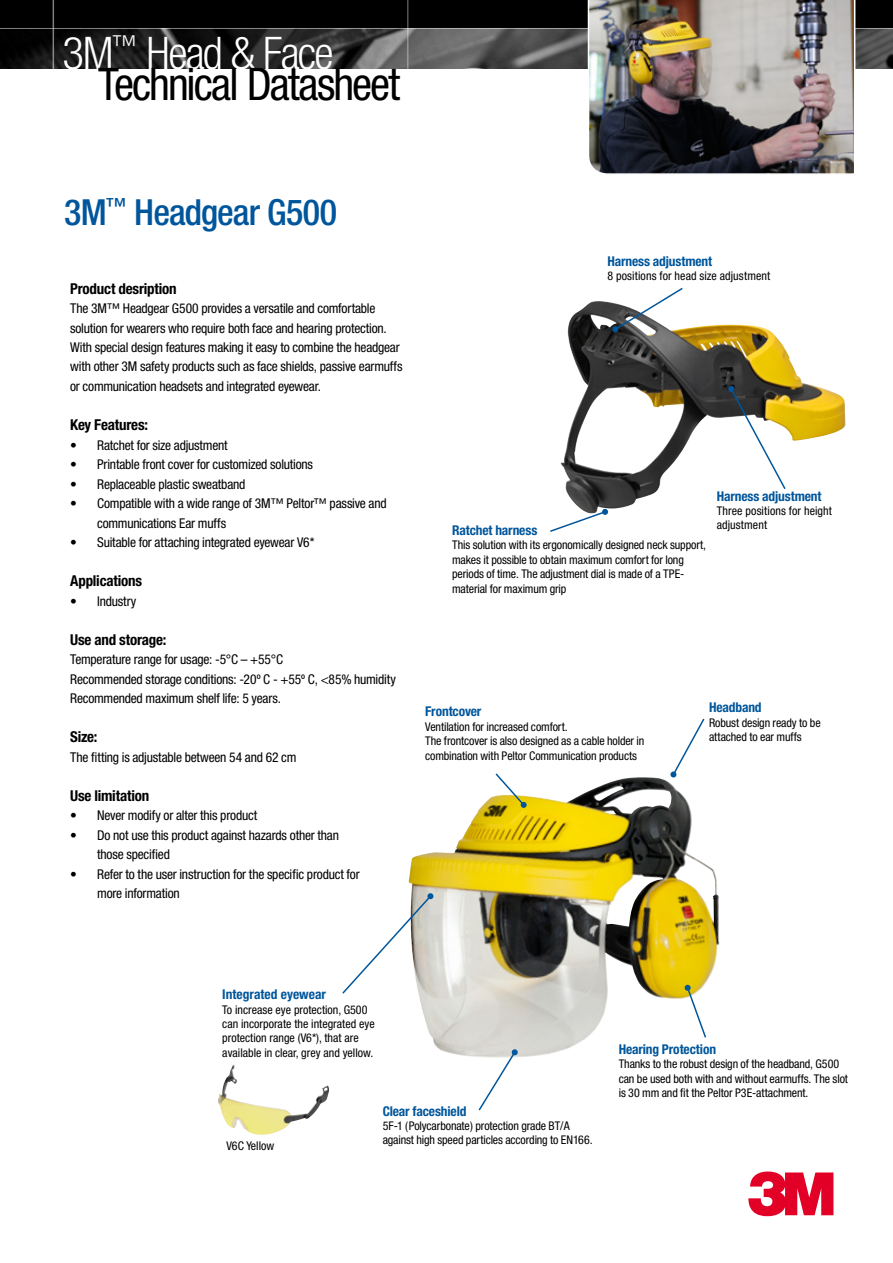
<style>
.page{position:relative;width:893px;height:1263px;background:#fff}
.page>*{position:absolute;margin:0;border:0;box-sizing:border-box;transform-origin:0 0}
.t1{font:condensed 45px "Helvetica Neue LT Pro";letter-spacing:-.04em;color:#000}
.t2{font:300 condensed 45px "Helvetica Neue LT Pro";letter-spacing:-.04em;color:#fff}
.t3{font:500 condensed 36px "Helvetica Neue";letter-spacing:-.025em;color:#00569c}
.t4{font:700 condensed 15px "Helvetica Neue LT Pro";letter-spacing:-.015em;color:#000}
.t5{font:condensed 13.5px/19.5px "Helvetica Neue LT Pro";letter-spacing:-.015em;color:#000}
.t6{font:700 condensed 13.5px "Helvetica Neue";letter-spacing:-.01em;color:#00569c}
.t7{font:condensed 12px/14.4px "Helvetica Neue";letter-spacing:-.01em;color:#000}
.t8{font:condensed 12px/14.4px "Helvetica Neue LT Pro";letter-spacing:.01em;color:#000}
</style>
<div class="page">
<div style="left:0;top:0;width:893px;height:29px;background:#000"></div>
<img style="left:0;top:29px;width:893px;height:39px">
<hr style="left:0;top:28px;width:893px;height:1px;background:#fff">
<hr style="left:53px;top:0;width:1px;height:81px;background:#fff">
<hr style="left:407px;top:0;width:1px;height:99px;background:#fff">
<img style="left:587px;top:0;width:269px;height:174px">
<svg style="left:748px;top:1171px;width:85px;height:45px"></svg>
<img style="left:408px;top:778px;width:312px;height:279px">
<svg style="left:494px;top:773px;width:33px;height:35px"></svg>
<svg style="left:685px;top:985px;width:22px;height:54px"></svg>
<svg style="left:477px;top:1049px;width:41px;height:62px"></svg>
<svg style="left:342px;top:893px;width:91px;height:102px"></svg>
<svg style="left:670px;top:718px;width:35px;height:59px"></svg>
<img style="left:561px;top:302px;width:285px;height:210px">
<svg style="left:612px;top:287px;width:72px;height:45px"></svg>
<svg style="left:550px;top:509px;width:58px;height:23px"></svg>
<svg style="left:728px;top:386px;width:59px;height:105px"></svg>
<img style="left:218px;top:1064px;width:111px;height:71px">
<h1 class="t2" style="left:63px;top:28px;width:272px">3M<sup>™</sup> Head &amp; Face</h1>
<h1 class="t1" style="left:98px;top:58px;width:304px">Technical Datasheet</h1>
<h2 class="t3" style="left:64px;top:191px;width:274px">3M<sup>™</sup> Headgear G500</h2>
<p class="t4" style="left:70px;top:279px;width:108px">Product desription</p>
<p class="t5" style="left:70px;top:298px;width:334px">The 3M™ Headgear G500 provides a versatile and comfortable solution for wearers who require both face and hearing protection.<br>With special design features making it easy to combine the headgear with other 3M safety products such as face shields, passive earmuffs or communication headsets and integrated eyewear.</p>
<p class="t4" style="left:70px;top:416px;width:79px">Key Features:</p>
<p class="t5" style="left:70px;top:435px;width:159px">• Ratchet for size adjustment</p>
<p class="t5" style="left:70px;top:454px;width:244px">• Printable front cover for customized solutions</p>
<p class="t5" style="left:70px;top:474px;width:177px">• Replaceable plastic sweatband</p>
<p class="t5" style="left:97px;top:493px;width:291px;text-indent:-27px">• Compatible with a wide range of 3M™ Peltor™ passive and communications Ear muffs</p>
<p class="t5" style="left:70px;top:532px;width:246px">• Suitable for attaching integrated eyewear V6*</p>
<p class="t4" style="left:70px;top:572px;width:73px">Applications</p>
<p class="t5" style="left:70px;top:591px;width:68px">• Industry</p>
<p class="t4" style="left:70px;top:630px;width:98px">Use and storage:</p>
<p class="t5" style="left:70px;top:649px;width:327px">Temperature range for usage: -5°C – +55°C<br>Recommended storage conditions: -20º C - +55º C, &lt;85% humidity<br>Recommended maximum shelf life: 5 years.</p>
<p class="t4" style="left:70px;top:728px;width:29px">Size:</p>
<p class="t5" style="left:70px;top:747px;width:228px">The fitting is adjustable between 54 and 62 cm</p>
<p class="t4" style="left:70px;top:786px;width:81px">Use limitation</p>
<p class="t5" style="left:70px;top:805px;width:189px">• Never modify or alter this product</p>
<p class="t5" style="left:97px;top:825px;width:243px;text-indent:-27px">• Do not use this product against hazards other than those specified</p>
<p class="t5" style="left:97px;top:864px;width:264px;text-indent:-27px">• Refer to the user instruction for the specific product for more information</p>
<p class="t6" style="left:607px;top:253px;width:106px">Harness adjustment</p>
<p class="t8" style="left:607px;top:268px;width:164px">8 positions for head size adjustment</p>
<p class="t6" style="left:452px;top:522px;width:87px">Ratchet harness</p>
<p class="t7" style="left:452px;top:538px;width:255px">This solution with its ergonomically designed neck support, makes it possible to obtain maximum comfort for long periods of time. The adjustment dial is made of a TPE&shy;material for maximum grip</p>
<p class="t6" style="left:717px;top:488px;width:106px">Harness adjustment</p>
<p class="t8" style="left:717px;top:503px;width:117px">Three positions for height adjustment</p>
<p class="t6" style="left:425px;top:703px;width:58px">Frontcover</p>
<p class="t7" style="left:425px;top:719px;width:221px">Ventilation for increased comfort.<br>The frontcover is also designed as a cable holder in combination with Peltor Communication products</p>
<p class="t6" style="left:709px;top:699px;width:54px">Headband</p>
<p class="t7" style="left:709px;top:715px;width:113px">Robust design ready to be attached to ear muffs</p>
<p class="t6" style="left:222px;top:986px;width:105px">Integrated eyewear</p>
<p class="t7" style="left:222px;top:1002px;width:154px">To increase eye protection, G500 can incorporate the integrated eye protection range (V6*), that are available in clear, grey and yellow.</p>
<p class="t6" style="left:619px;top:1041px;width:99px">Hearing Protection</p>
<p class="t7" style="left:619px;top:1057px;width:231px">Thanks to the robust design of the headband, G500 can be used both with and without earmuffs. The slot is 30 mm and fit the Peltor P3E-attachment.</p>
<p class="t8" style="left:226px;top:1139px;width:50px">V6C Yellow</p>
<p class="t6" style="left:383px;top:1102px;width:85px">Clear faceshield</p>
<p class="t7" style="left:383px;top:1118px;width:211px">5F-1 (Polycarbonate) protection grade BT/A against high speed particles according to EN166.</p>
</div>
